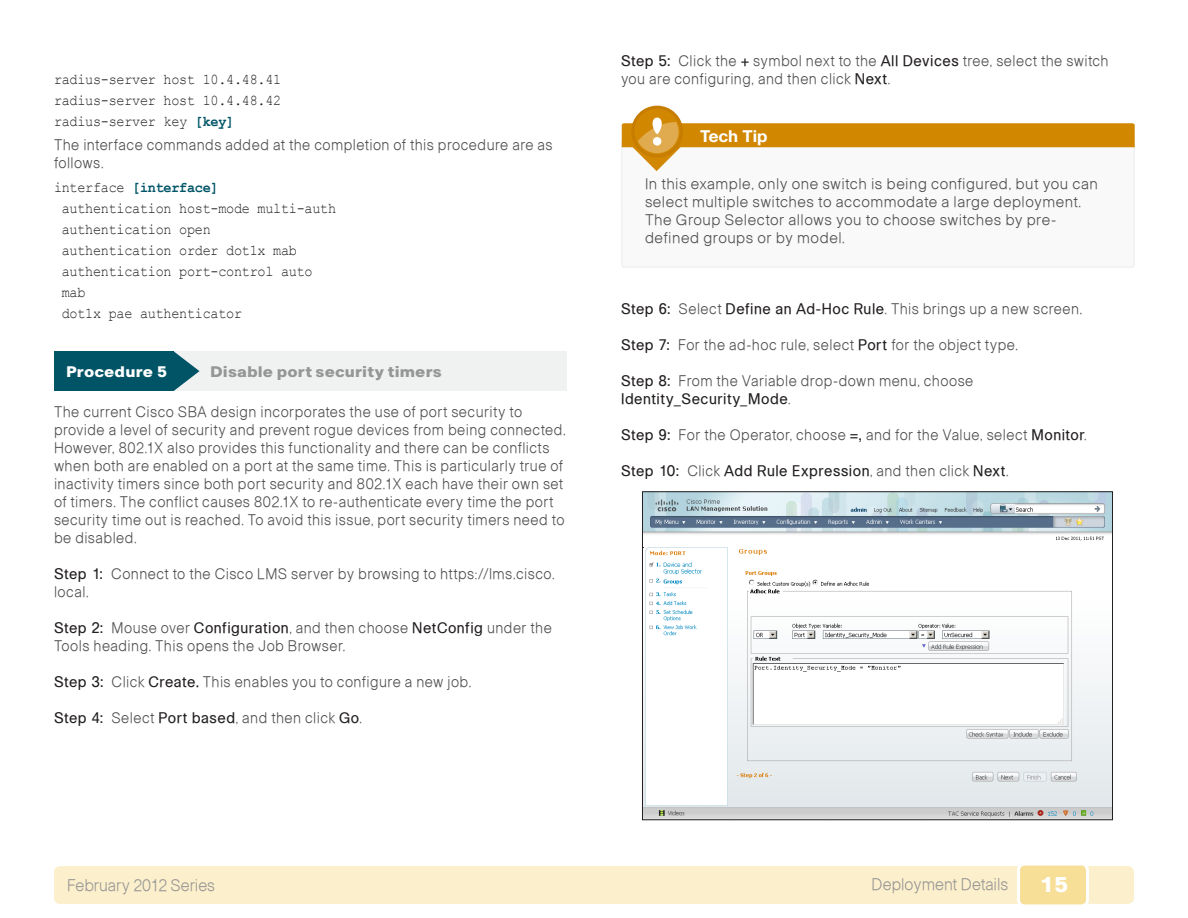
<style>
.page{position:relative;width:1188px;height:918px;background:#fff}
.page>*{position:absolute;margin:0;border:0;box-sizing:border-box;transform-origin:0 0}
.t1{font:900 21px "Cisco";color:#fff}
.t2{font:16.5px "Ciscolight";color:#969696;scale:.95 1}
.t3{font:700 16.5px "Cisco";color:#fff}
.Numbered_step_SBA{font:15px/18px "Ciscolight";letter-spacing:.03em;color:#4d4d4d;scale:.95 1}
.Body_text_SBA{font:15px/18px "Ciscolight";letter-spacing:.03em;color:#4d4d4d;scale:.95 1}
.CLI_SBA{font:15px "Courier New";letter-spacing:-.02em;color:#231f20;scale:.9 1}
.Body_text_SBA-2{font:15px/18px "Ciscolight";letter-spacing:.03em;color:#4d4d4d}
.Numbered_step_SBA-2{font:15px "Ciscoregular";letter-spacing:.035em;color:#231f20;scale:.95 1}
.Place_Procedure_Head{font:900 15px "Cisco";letter-spacing:.01em;color:#969696}
.CLI_SBA-2{font:700 15px "Courier New";letter-spacing:-.02em;color:#005568;scale:.9 1}
.Place_Procedure_Head-2{font:900 15px "Cisco";letter-spacing:.005em;color:#fff}
.s1{font-weight:700;color:#005568}
.s2{font-weight:400;color:#231f20}
.s3{font-family:"Cisco";color:#231f20}
.s4{font-family:"Ciscoregular";color:#231f20}
.s5{font-family:"Cisco"}
.s6{font-family:"Ciscolight";color:#4d4d4d}
</style>
<div class="page">
<div style="left:54px;top:866px;width:1080px;height:38px;background:#fcefcb;border-radius:6px"></div>
<div style="left:1019px;top:864px;width:68px;height:42px;background:#f7df97;border-radius:6px"></div>
<div style="left:1017px;top:863px;width:72px;height:44px;border:3px solid #fff;border-radius:6px"></div>
<div style="left:54px;top:352px;width:513px;height:39px;background:#f0f2f2"></div>
<div style="left:54px;top:352px;width:120px;height:39px;background:#005466"></div>
<svg style="left:174px;top:352px;width:26px;height:39px"></svg>
<svg style="left:621px;top:140px;width:514px;height:128px"></svg>
<svg style="left:622px;top:106px;width:513px;height:65px"></svg>
<img style="left:644px;top:493px;width:467px;height:325px">
<div style="left:642px;top:491px;width:471px;height:329px;border:1px solid #231f20"></div>
<p class="CLI_SBA" style="left:54px;top:70px;width:254px">radius-server host 10.4.48.41</p>
<p class="CLI_SBA" style="left:54px;top:91px;width:254px">radius-server host 10.4.48.42</p>
<p class="CLI_SBA" style="left:54px;top:112px;width:202px">radius-server key <span class="s1">[key]</span></p>
<p class="Body_text_SBA" style="left:54px;top:136px;width:526px">The interface commands added at the completion of this procedure are as follows.</p>
<p class="CLI_SBA-2" style="left:54px;top:178px;width:185px"><span class="s2">interface</span> [interface]</p>
<p class="CLI_SBA" style="left:62px;top:199px;width:306px">authentication host-mode multi-auth</p>
<p class="CLI_SBA" style="left:62px;top:220px;width:167px">authentication open</p>
<p class="CLI_SBA" style="left:62px;top:241px;width:263px">authentication order dot1x mab</p>
<p class="CLI_SBA" style="left:62px;top:262px;width:280px">authentication port-control auto</p>
<p class="CLI_SBA" style="left:62px;top:283px;width:28px">mab</p>
<p class="CLI_SBA" style="left:62px;top:304px;width:202px">dot1x pae authenticator</p>
<p class="Place_Procedure_Head-2" style="left:66px;top:363px;width:103px">Procedure 5</p>
<p class="Place_Procedure_Head" style="left:210px;top:363px;width:233px">Disable port security timers</p>
<p class="Body_text_SBA" style="left:54px;top:403px;width:540px">The current Cisco SBA design incorporates the use of port security to provide a level of security and prevent rogue devices from being connected.<br>However, 802.1X also provides this functionality and there can be conflicts when both are enabled on a port at the same time. This is particularly true of inactivity timers since both port security and 802.1X each have their own set of timers. The conflict causes 802.1X to re-authenticate every time the port security time out is reached. To avoid this issue, port security timers need to be disabled.</p>
<p class="Numbered_step_SBA" style="left:54px;top:565px;width:529px"><span class="s3">Step 1:</span> Connect to the Cisco LMS server by browsing to https://lms.cisco. local.</p>
<p class="Numbered_step_SBA" style="left:54px;top:619px;width:526px"><span class="s3">Step 2:</span> Mouse over <span class="s4">Configuration</span>, and then choose <span class="s4">NetConfig</span> under the<br>Tools heading. This opens the Job Browser.</p>
<p class="Numbered_step_SBA" style="left:54px;top:673px;width:441px"><span class="s3">Step 3:</span> Click <span class="s4">Create.</span> This enables you to configure a new job.</p>
<p class="Numbered_step_SBA" style="left:54px;top:709px;width:326px"><span class="s3">Step 4:</span> Select <span class="s4">Port based</span>, and then click <span class="s4">Go</span>.</p>
<p class="Numbered_step_SBA" style="left:621px;top:51px;width:515px"><span class="s3">Step 5:</span> Click the <span class="s4">+</span> symbol next to the <span class="s4">All Devices</span> tree, select the switch you are configuring, and then click <span class="s4">Next</span>.</p>
<p class="t3" style="left:700px;top:126px;width:69px">Tech Tip</p>
<p class="Body_text_SBA-2" style="left:645px;top:175px;width:454px">In this example, only one switch is being configured, but you can select multiple switches to accommodate a large deployment.<br>The Group Selector allows you to choose switches by pre&shy;defined groups or by model.</p>
<p class="Numbered_step_SBA" style="left:621px;top:299px;width:487px"><span class="s3">Step 6:</span> Select <span class="s4">Define an Ad-Hoc Rule</span>. This brings up a new screen.</p>
<p class="Numbered_step_SBA" style="left:621px;top:335px;width:419px"><span class="s3">Step 7:</span> For the ad-hoc rule, select <span class="s4">Port</span> for the object type.</p>
<p class="Numbered_step_SBA" style="left:621px;top:371px;width:372px"><span class="s3">Step 8:</span> From the Variable drop-down menu, choose<br><span class="s4">Identity_Security_Mode</span>.</p>
<p class="Numbered_step_SBA" style="left:621px;top:425px;width:492px"><span class="s3">Step 9:</span> For the Operator, choose <span class="s4">=,</span> and for the Value, select <span class="s4">Monitor</span>.</p>
<p class="Numbered_step_SBA-2" style="left:621px;top:462px;width:410px"><span class="s5">Step 10:</span> <span class="s6">Click</span> Add Rule Expression<span class="s6">, and then click</span> Next<span class="s6">.</span></p>
<p class="t2" style="left:67px;top:875px;width:157px">February 2012 Series</p>
<p class="t2" style="left:872px;top:874px;width:146px">Deployment Details</p>
<h1 class="t1" style="left:1039px;top:872px;width:31px">15</h1>
</div>
